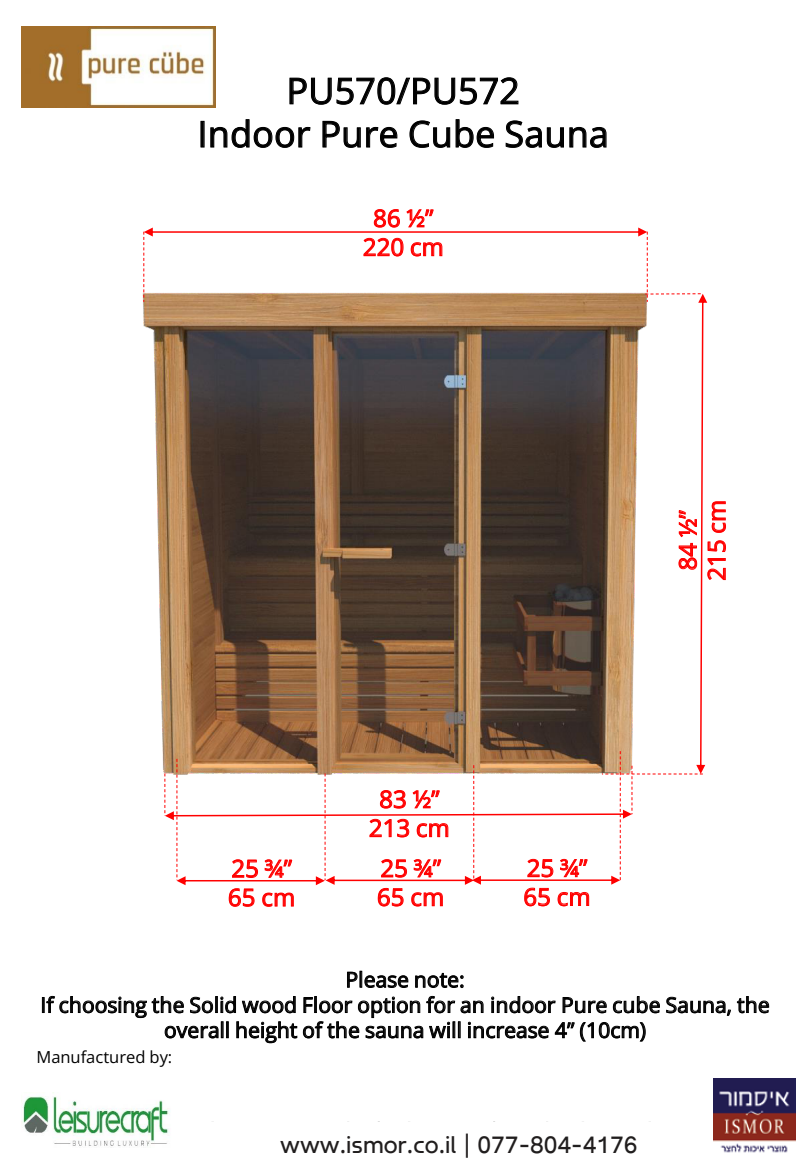
<style>
.page{position:relative;width:810px;height:1170px;background:#fff}
.page>*{position:absolute;margin:0;border:0;box-sizing:border-box;transform-origin:0 0}
.t1{font:36px/43.2px "Open Sans";letter-spacing:.005em;color:#000;text-align:center}
.t2{font:24px/28.8px "Open Sans";letter-spacing:.005em;color:#f00;text-align:center}
.t3{font:23.7px "Fb Absoluti Eng";color:#211e1e}
.t4{font:21px/25.2px "Open Sans";letter-spacing:.005em;color:#000;text-align:center}
.t5{font:16.5px "Open Sans";color:#000}
</style>
<div class="page">
<img style="left:21px;top:1096px;width:149px;height:51px">
<img style="left:21px;top:26px;width:194px;height:82px">
<svg style="left:289px;top:77px;width:230px;height:28px"></svg>
<svg style="left:210px;top:119px;width:101px;height:29px"></svg>
<svg style="left:322px;top:120px;width:76px;height:28px"></svg>
<svg style="left:409px;top:119px;width:86px;height:29px"></svg>
<svg style="left:505px;top:120px;width:102px;height:28px"></svg>
<svg style="left:143px;top:209px;width:583px;height:698px"></svg>
<svg style="left:347px;top:971px;width:61px;height:17px"></svg>
<svg style="left:415px;top:973px;width:49px;height:15px"></svg>
<svg style="left:666px;top:997px;width:65px;height:19px"></svg>
<svg style="left:737px;top:996px;width:32px;height:17px"></svg>
<svg style="left:42px;top:996px;width:255px;height:47px"></svg>
<svg style="left:303px;top:996px;width:357px;height:46px"></svg>
<img style="left:714px;top:1079px;width:82px;height:74px">
<h1 class="t1" style="left:198px;top:68px;width:413px">PU570/PU572<br>Indoor Pure Cube Sauna</h1>
<p class="t2" style="left:363px;top:203px;width:82px">86 ½”<br>220 cm</p>
<p class="t2" style="left:228px;top:854px;width:69px;text-align:left">25 ¾”<br>65 cm</p>
<p class="t2" style="left:369px;top:784px;width:82px">83 ½”<br>213 cm</p>
<p class="t2" style="left:377px;top:853px;width:69px;text-align:left">25 ¾”<br>65 cm</p>
<p class="t2" style="left:523px;top:853px;width:69px;text-align:left">25 ¾”<br>65 cm</p>
<p class="t2" style="left:673px;top:581px;width:82px;rotate:-90deg">84 ½”<br>215 cm</p>
<p class="t4" style="left:40px;top:967px;width:731px">Please note:<br>If choosing the Solid wood Floor option for an indoor Pure cube Sauna, the overall height of the sauna will increase 4” (10cm)</p>
<p class="t5" style="left:36px;top:1046px;width:137px">Manufactured by:</p>
<p class="t3" style="left:280px;top:1129px;width:359px">www.ismor.co.il | 077-804-4176</p>
</div>
